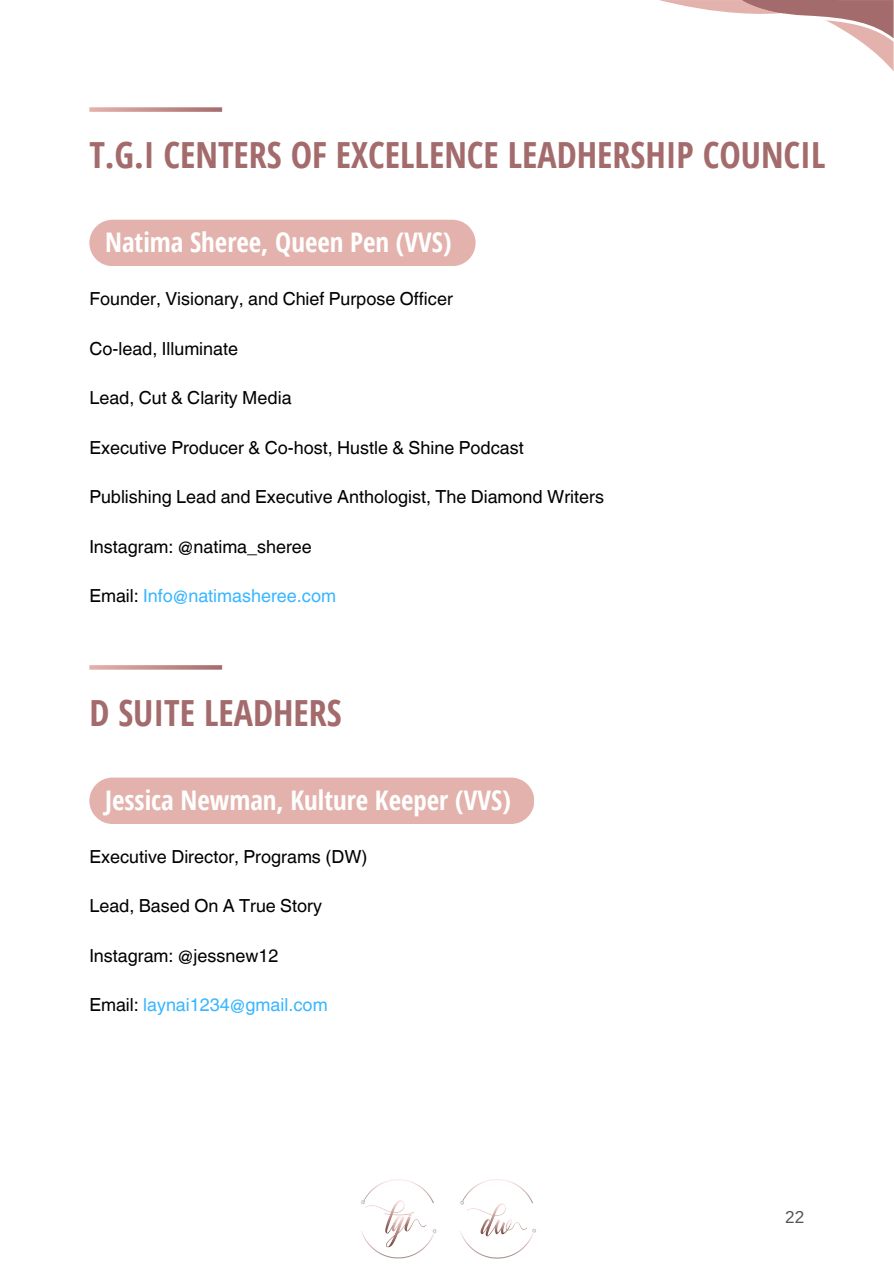
<style>
.page{position:relative;width:894px;height:1264px;background:#fff}
.page>*{position:absolute;margin:0;border:0;box-sizing:border-box;transform-origin:0 0}
.t1{font:700 36px "Open Sans Condensed";color:#a46b6c}
.t2{font:700 27px "Open Sans Condensed";color:#fefffe}
.t3{font:18px "Helvetica World";color:#000}
.t4{font:18px "Helvetica World";color:#38b6ff}
.t5{font:17.1px "Arimo";color:#545454}
.s1{color:#000}
</style>
<div class="page">
<div style="left:89px;top:220px;width:386px;height:46px;background:#e4b2ad;border-radius:23px"></div>
<svg style="left:89px;top:107px;width:133px;height:5px"></svg>
<div style="left:89px;top:777px;width:445px;height:47px;background:#e4b2ad;border-radius:23px"></div>
<svg style="left:89px;top:665px;width:133px;height:4px"></svg>
<svg style="left:659px;top:0;width:233px;height:70px"></svg>
<img style="left:361px;top:1179px;width:175px;height:78px">
<h1 class="t1" style="left:89px;top:130px;width:737px">T.G.I CENTERS OF EXCELLENCE LEADHERSHIP COUNCIL</h1>
<p class="t2" style="left:105px;top:223px;width:348px">Natima Sheree, Queen Pen (VVS)</p>
<p class="t3" style="left:89px;top:288px;width:365px">Founder, Visionary, and Chief Purpose Officer</p>
<p class="t3" style="left:89px;top:337px;width:150px">Co-lead, Illuminate</p>
<p class="t3" style="left:89px;top:387px;width:204px">Lead, Cut &amp; Clarity Media</p>
<p class="t3" style="left:89px;top:436px;width:436px">Executive Producer &amp; Co-host, Hustle &amp; Shine Podcast</p>
<p class="t3" style="left:89px;top:486px;width:516px">Publishing Lead and Executive Anthologist, The Diamond Writers</p>
<p class="t3" style="left:89px;top:535px;width:224px">Instagram: @natima_sheree</p>
<p class="t4" style="left:89px;top:585px;width:248px"><span class="s1">Email:</span> Info@natimasheree.com</p>
<h1 class="t1" style="left:89px;top:687px;width:254px">D SUITE LEADHERS</h1>
<p class="t2" style="left:105px;top:781px;width:407px">Jessica Newman, Kulture Keeper (VVS)</p>
<p class="t3" style="left:89px;top:846px;width:279px">Executive Director, Programs (DW)</p>
<h2 class="t3" style="left:89px;top:895px;width:234px">Lead, Based On A True Story</h2>
<p class="t3" style="left:89px;top:945px;width:190px">Instagram: @jessnew12</p>
<p class="t4" style="left:89px;top:994px;width:240px"><span class="s1">Email:</span> laynai1234@gmail.com</p>
<p class="t5" style="left:785px;top:1207px;width:21px">22</p>
</div>
